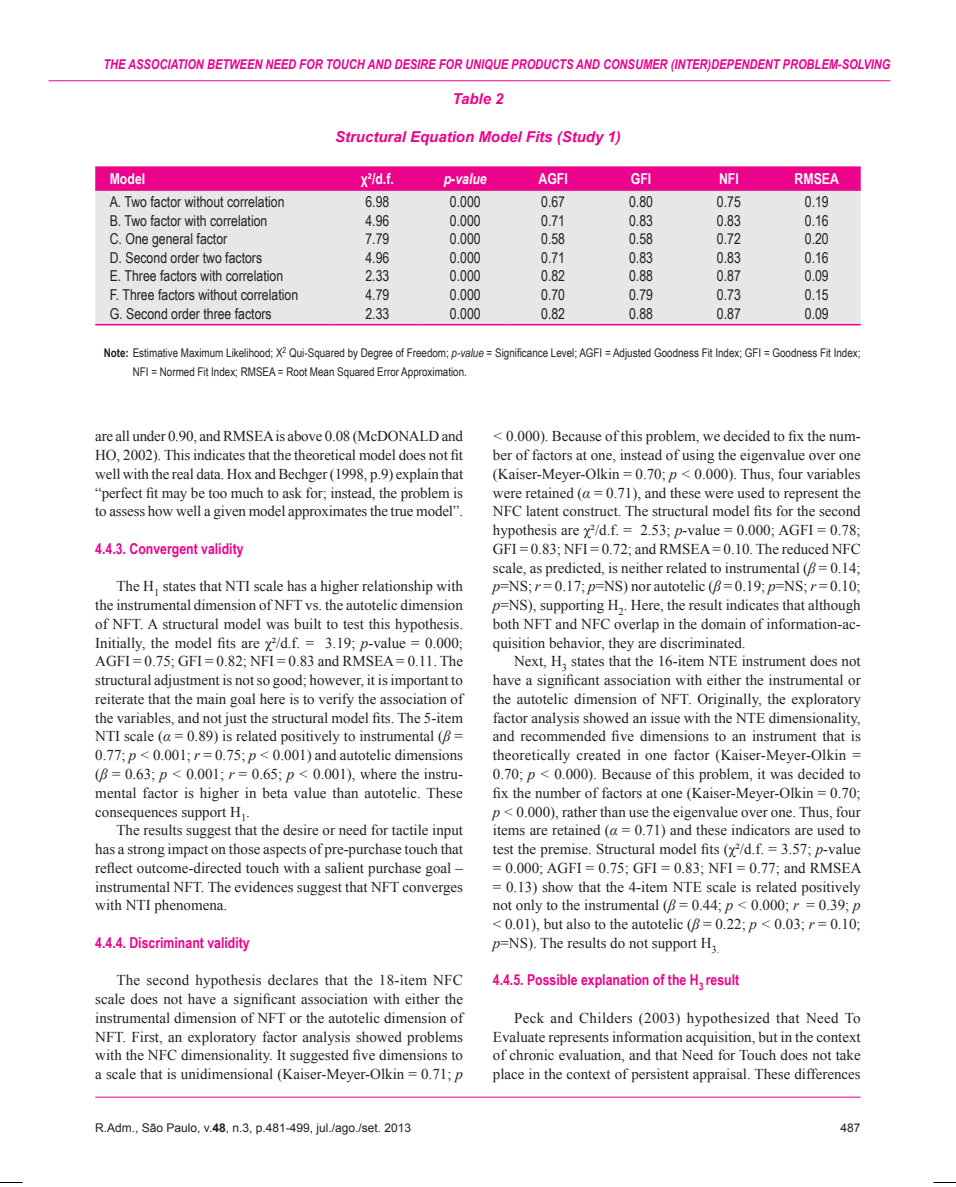
<style>
.page{position:relative;width:956px;height:1187px;background:#fff}
.page>*{position:absolute;margin:0;border:0;box-sizing:border-box;transform-origin:0 0}
.t1{font:15px/18.8px "Times New Roman";color:#231f20;text-align:justify}
.t2{font:15px/18.6px "Arial Narrow";color:#231f20;text-align:justify}
.t3{font:700 15px "Arial Narrow";color:#ed028c}
.t4{font:italic 700 15px "Arial";color:#ed028c}
.t5{font:700 15px "Arial Narrow";color:#fff}
.t6{font:italic 700 15px "Arial Narrow";color:#fff}
.t7{font:italic 700 13.5px "Arial Narrow";color:#ed028c}
.t8{font:12px/18.8px "Arial Narrow";color:#231f20}
.t9{font:12px "Arial";color:#231f20}
.s1{font-style:normal}
.s2{font-weight:700}
.s3{font-style:italic}
</style>
<div class="page">
<hr style="left:95px;top:1096px;width:766px;height:1px;background:#ed028c">
<hr style="left:49px;top:80px;width:841px;height:1px;background:#ed028c">
<div style="left:95px;top:168px;width:766px;height:21px;background:#ed028c"></div>
<div style="left:95px;top:191px;width:766px;height:133px;background:#e6e7e9"></div>
<hr style="left:95px;top:166px;width:238px;height:2px;background:#ed028c">
<hr style="left:333px;top:166px;width:88px;height:2px;background:#ed028c">
<hr style="left:421px;top:166px;width:88px;height:2px;background:#ed028c">
<hr style="left:509px;top:166px;width:88px;height:2px;background:#ed028c">
<hr style="left:597px;top:166px;width:88px;height:2px;background:#ed028c">
<hr style="left:685px;top:166px;width:88px;height:2px;background:#ed028c">
<hr style="left:773px;top:166px;width:88px;height:2px;background:#ed028c">
<hr style="left:95px;top:189px;width:238px;height:2px;background:#ed028c">
<hr style="left:333px;top:189px;width:88px;height:2px;background:#ed028c">
<hr style="left:421px;top:189px;width:88px;height:2px;background:#ed028c">
<hr style="left:509px;top:189px;width:88px;height:2px;background:#ed028c">
<hr style="left:597px;top:189px;width:88px;height:2px;background:#ed028c">
<hr style="left:685px;top:189px;width:88px;height:2px;background:#ed028c">
<hr style="left:773px;top:189px;width:88px;height:2px;background:#ed028c">
<hr style="left:95px;top:324px;width:238px;height:1px;background:#ed028c">
<hr style="left:333px;top:324px;width:88px;height:1px;background:#ed028c">
<hr style="left:421px;top:324px;width:88px;height:1px;background:#ed028c">
<hr style="left:509px;top:324px;width:88px;height:1px;background:#ed028c">
<hr style="left:597px;top:324px;width:88px;height:1px;background:#ed028c">
<hr style="left:685px;top:324px;width:88px;height:1px;background:#ed028c">
<hr style="left:773px;top:324px;width:88px;height:1px;background:#ed028c">
<p class="t7" style="left:103px;top:54px;width:789px">THE ASSOCIATION BETWEEN NEED FOR TOUCH AND DESIRE FOR UNIQUE PRODUCTS AND CONSUMER (INTER)DEPENDENT PROBLEM-SOLVING</p>
<p class="t4" style="left:452px;top:89px;width:53px">Table 2</p>
<p class="t4" style="left:335px;top:126px;width:287px">Structural Equation Model Fits (Study 1)</p>
<p class="t5" style="left:110px;top:167px;width:37px">Model</p>
<p class="t5" style="left:361px;top:167px;width:35px">χ²/d.f.</p>
<p class="t6" style="left:444px;top:167px;width:45px">P<span class="s1">-</span>VALUE</p>
<p class="t5" style="left:538px;top:167px;width:31px">AGFI</p>
<p class="t5" style="left:631px;top:167px;width:22px">GFI</p>
<p class="t5" style="left:719px;top:167px;width:21px">NFI</p>
<p class="t5" style="left:795px;top:167px;width:46px">RMSEA</p>
<p class="t2" style="left:110px;top:192px;width:190px;text-align:left">A. Two factor without correlation<br>B. Two factor with correlation<br>C. One general factor<br>D. Second order two factors<br>E. Three factors with correlation<br>F. Three factors without correlation<br>G. Second order three factors</p>
<p class="t2" style="left:365px;top:192px;width:25px">6.98<br>4.96<br>7.79<br>4.96<br>2.33<br>4.79<br>2.33</p>
<p class="t2" style="left:450px;top:192px;width:32px">0.000<br>0.000<br>0.000<br>0.000<br>0.000<br>0.000<br>0.000</p>
<p class="t2" style="left:541px;top:192px;width:25px">0.67<br>0.71<br>0.58<br>0.71<br>0.82<br>0.70<br>0.82</p>
<p class="t2" style="left:629px;top:192px;width:25px">0.80<br>0.83<br>0.58<br>0.83<br>0.88<br>0.79<br>0.88</p>
<p class="t2" style="left:717px;top:192px;width:25px">0.75<br>0.83<br>0.72<br>0.83<br>0.87<br>0.73<br>0.87</p>
<p class="t2" style="left:805px;top:192px;width:25px">0.19<br>0.16<br>0.20<br>0.16<br>0.09<br>0.15<br>0.09</p>
<p class="t8" style="left:133px;top:343px;width:729px;text-indent:-29px"><span class="s2">Note:</span> Estimative Maximum Likelihood; X<sup>2</sup> Qui-Squared by Degree of Freedom; <span class="s3">p-value</span> = Significance Level; AGFI = Adjusted Goodness Fit Index; GFI = Goodness Fit Index;<br>NFI = Normed Fit Index; RMSEA = Root Mean Squared Error Approximation.</p>
<p class="t1" style="left:95px;top:426px;width:370px">are all under 0.90, and RMSEA is above 0.08 (McDONALD and HO, 2002). This indicates that the theoretical model does not fit well with the real data. Hox and Bechger (1998, p.9) explain that “perfect fit may be too much to ask for; instead, the problem is to assess how well a given model approximates the true model”.</p>
<p class="t3" style="left:95px;top:537px;width:150px">4.4.3. Convergent validity</p>
<p class="t1" style="left:95px;top:576px;width:369px;text-indent:21px">The H<sub>1</sub> states that NTI scale has a higher relationship with the instrumental dimension of NFT vs. the autotelic dimension of NFT. A structural model was built to test this hypothesis.<br>Initially, the model fits are χ²/d.f. = 3.19; <span class="s3">p-</span>value = 0.000; AGFI = 0.75; GFI = 0.82; NFI = 0.83 and RMSEA = 0.11. The structural adjustment is not so good; however, it is important to reiterate that the main goal here is to verify the association of the variables, and not just the structural model fits. The 5-item NTI scale (<span class="s3">α</span> = 0.89) is related positively to instrumental (<span class="s3">β</span> = 0.77; <span class="s3">p &lt;</span> 0.001; <span class="s3">r</span> = 0.75; <span class="s3">p &lt;</span> 0.001) and autotelic dimensions (<span class="s3">β</span> = 0.63; <span class="s3">p &lt;</span> 0.001; <span class="s3">r</span> = 0.65; <span class="s3">p &lt;</span> 0.001), where the instru&shy;mental factor is higher in beta value than autotelic. These consequences support H<sub>1</sub>.</p>
<p class="t1" style="left:95px;top:820px;width:369px;text-indent:21px">The results suggest that the desire or need for tactile input has a strong impact on those aspects of pre-purchase touch that reflect outcome-directed touch with a salient purchase goal – instrumental NFT. The evidences suggest that NFT converges with NTI phenomena.</p>
<p class="t3" style="left:95px;top:930px;width:156px">4.4.4. Discriminant validity</p>
<p class="t1" style="left:95px;top:970px;width:369px;text-indent:21px">The second hypothesis declares that the 18-item NFC scale does not have a significant association with either the instrumental dimension of NFT or the autotelic dimension of NFT. First, an exploratory factor analysis showed problems with the NFC dimensionality. It suggested five dimensions to a scale that is unidimensional (Kaiser-Meyer-Olkin = 0.71; <span class="s3">p</span></p>
<p class="t1" style="left:493px;top:426px;width:369px"><span class="s3">&lt;</span> 0.000). Because of this problem, we decided to fix the num&shy;ber of factors at one, instead of using the eigenvalue over one (Kaiser-Meyer-Olkin = 0.70; <span class="s3">p &lt;</span> 0.000). Thus, four variables were retained (<span class="s3">α</span> = 0.71), and these were used to represent the NFC latent construct. The structural model fits for the second hypothesis are χ²/d.f. = 2.53; <span class="s3">p-</span>value = 0.000; AGFI = 0.78; GFI = 0.83; NFI = 0.72; and RMSEA = 0.10. The reduced NFC scale, as predicted, is neither related to instrumental (<span class="s3">β</span> = 0.14; <span class="s3">p</span>=NS; <span class="s3">r</span> = 0.17; <span class="s3">p</span>=NS) nor autotelic (<span class="s3">β</span> = 0.19; <span class="s3">p</span>=NS; <span class="s3">r</span> = 0.10; <span class="s3">p</span>=NS), supporting H<sub>2</sub>. Here, the result indicates that although both NFT and NFC overlap in the domain of information-ac&shy;quisition behavior, they are discriminated.</p>
<p class="t1" style="left:493px;top:651px;width:370px;text-indent:21px">Next, H<sub>3</sub> states that the 16-item NTE instrument does not have a significant association with either the instrumental or the autotelic dimension of NFT. Originally, the exploratory factor analysis showed an issue with the NTE dimensionality, and recommended five dimensions to an instrument that is theoretically created in one factor (Kaiser-Meyer-Olkin = 0.70; <span class="s3">p &lt;</span> 0.000). Because of this problem, it was decided to fix the number of factors at one (Kaiser-Meyer-Olkin = 0.70; <span class="s3">p &lt;</span> 0.000), rather than use the eigenvalue over one. Thus, four items are retained (<span class="s3">α</span> = 0.71) and these indicators are used to test the premise. Structural model fits (χ²/d.f. = 3.57; <span class="s3">p-</span>value = 0.000; AGFI = 0.75; GFI = 0.83; NFI = 0.77; and RMSEA = 0.13) show that the 4-item NTE scale is related positively not only to the instrumental (<span class="s3">β</span> = 0.44; <span class="s3">p &lt;</span> 0.000; <span class="s3">r</span> = 0.39; <span class="s3">p </span>&lt; 0.01), but also to the autotelic (<span class="s3">β</span> = 0.22; <span class="s3">p &lt;</span> 0.03; <span class="s3">r</span> = 0.10; <span class="s3">p</span>=NS). The results do not support H<sub>3.</sub></p>
<p class="t3" style="left:493px;top:968px;width:248px">4.4.5. Possible explanation of the H<sub>3</sub> result</p>
<p class="t1" style="left:493px;top:1008px;width:369px;text-indent:21px">Peck and Childers (2003) hypothesized that Need To Evaluate represents information acquisition, but in the context of chronic evaluation, and that Need for Touch does not take place in the context of persistent appraisal. These differences</p>
<p class="t9" style="left:95px;top:1119px;width:317px">R.Adm., São Paulo, v.<span class="s2">48</span>, n.3, p.481-499, jul./ago./set. 2013</p>
<p class="t9" style="left:841px;top:1119px;width:22px">487</p>
</div>
